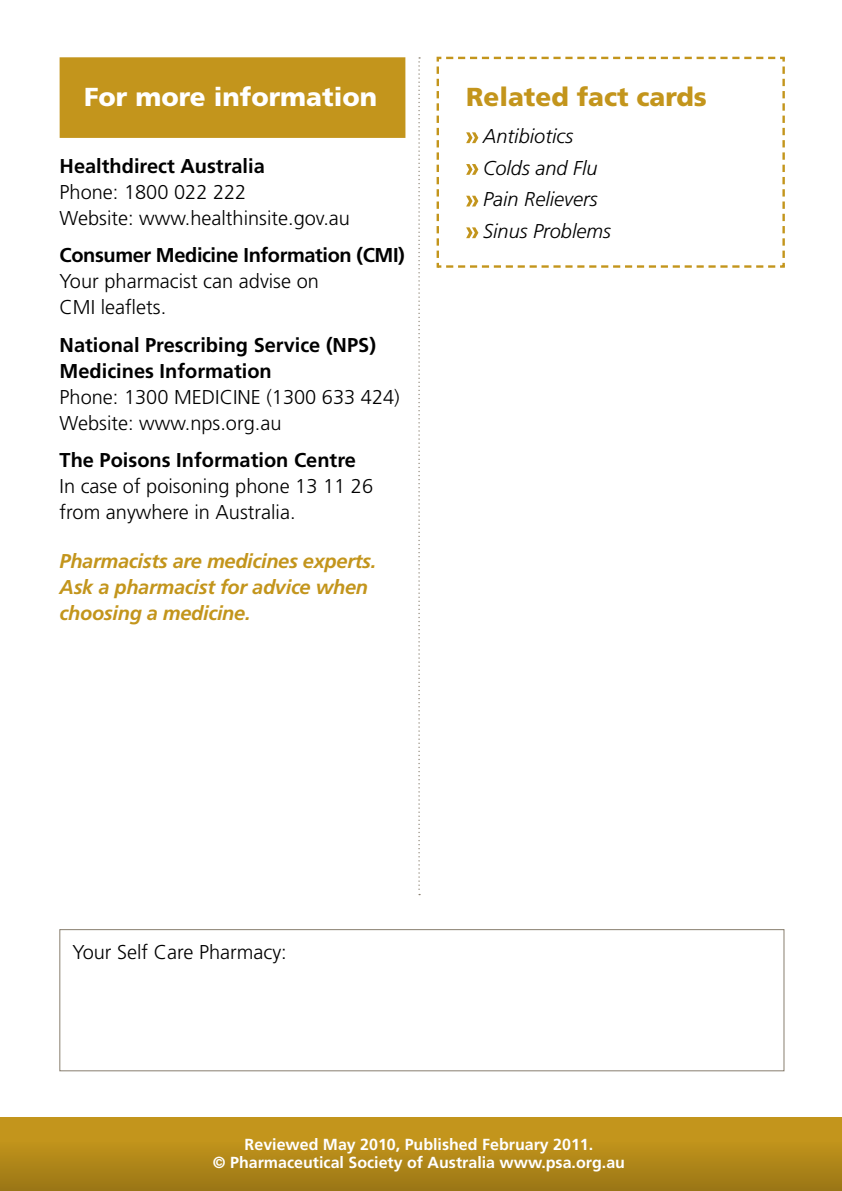
<style>
.page{position:relative;width:842px;height:1191px;background:#fff}
.page>*{position:absolute;margin:0;border:0;box-sizing:border-box;transform-origin:0 0}
.t1{font:900 26px "Frutiger LT Std";color:#fff}
.t2{font:900 26px "Frutiger LT Std";color:#c3951c}
.t3{font:300 20px/26px "Frutiger LT Std";color:#000}
.t4{font:700 20px/26px "Frutiger LT Std";color:#000}
.t5{font:italic 700 20px/26px "Frutiger LT Std";letter-spacing:-.015em;color:#c3951c}
.t6{font:italic 300 20px/31.6px "Frutiger LT Std";color:#000}
.t7{font:700 20px "Frutiger LT Std";letter-spacing:-.02em;color:#000}
.t8{font:700 16px/18px "Frutiger LT Std";color:#fff;text-align:center}
</style>
<div class="page">
<div style="left:0;top:1117px;width:842px;height:74px;background:linear-gradient(to bottom,#cc9c1d,#9e7916)"></div>
<svg style="left:418px;top:57px;width:2px;height:838px"></svg>
<div style="left:60px;top:929px;width:724px;height:142px;border:1px solid #887e6e"></div>
<div style="left:60px;top:57px;width:345px;height:81px;background:#c3951c"></div>
<svg style="left:60px;top:57px;width:28px;height:81px"></svg>
<svg style="left:436px;top:57px;width:349px;height:211px"></svg>
<h1 class="t1" style="left:84px;top:82px;width:294px">For more information</h1>
<p class="t4" style="left:60px;top:153px;width:207px">Healthdirect Australia</p>
<p class="t3" style="left:60px;top:179px;width:292px">Phone: 1800 022 222<br>Website: www.healthinsite.gov.au</p>
<p class="t7" style="left:60px;top:244px;width:347px">Consumer Medicine Information (CMI)</p>
<p class="t3" style="left:60px;top:269px;width:261px">Your pharmacist can advise on<br>CMI leaflets.</p>
<p class="t4" style="left:60px;top:332px;width:318px">National Prescribing Service (NPS)<br>Medicines Information</p>
<p class="t3" style="left:60px;top:384px;width:342px">Phone: 1300 MEDICINE (1300 633 424)<br>Website: www.nps.org.au</p>
<p class="t4" style="left:60px;top:447px;width:298px">The Poisons Information Centre</p>
<p class="t3" style="left:60px;top:473px;width:315px">In case of poisoning phone 13 11 26 from anywhere in Australia.</p>
<p class="t5" style="left:60px;top:548px;width:318px">Pharmacists are medicines experts.<br>Ask a pharmacist for advice when choosing a medicine.</p>
<h1 class="t2" style="left:466px;top:81px;width:242px">Related fact cards</h1>
<p class="t6" style="left:483px;top:121px;width:129px">Antibiotics<br>Colds and Flu<br>Pain Relievers<br>Sinus Problems</p>
<p class="t3" style="left:72px;top:939px;width:216px">Your Self Care Pharmacy:</p>
<p class="t8" style="left:213px;top:1135px;width:414px">Reviewed May 2010, Published February 2011.<br>© Pharmaceutical Society of Australia www.psa.org.au</p>
</div>
